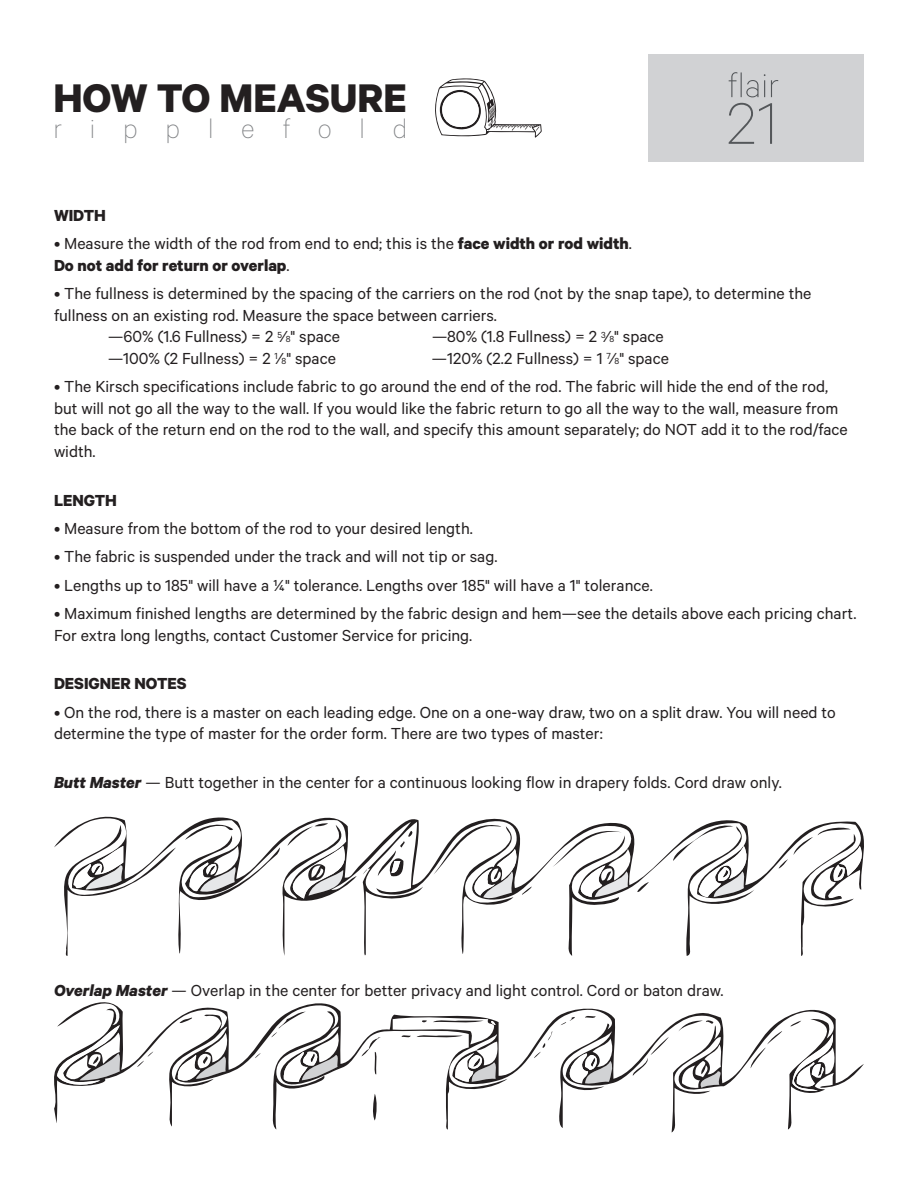
<style>
.page{position:relative;width:918px;height:1188px;background:#fff}
.page>*{position:absolute;margin:0;border:0;box-sizing:border-box;transform-origin:0 0}
.t1{font:700 45px "Calibre";color:#231f20}
.t2{font:100 30px "Calibre";letter-spacing:.93em;color:#808285}
.CHART_PAGES_-_TABLE{font:18px/21.6px "Calibre";color:#231f20}
.FRONT_PAGES_-_TITLE{font:18px/21.6px "Calibre";color:#231f20}
.CHART_PAGES_-_TABLE-2{font:700 18px "Calibre";color:#231f20}
.s1{font-weight:700}
.s2{font-weight:400}
.s3{font-size:9.9px}
.s4{font-weight:700;font-style:italic}
</style>
<div class="page">
<svg style="left:435px;top:78px;width:107px;height:60px"></svg>
<div style="left:648px;top:54px;width:216px;height:108px;background:#d1d2d4"></div>
<svg style="left:729px;top:72px;width:49px;height:25px"></svg>
<svg style="left:729px;top:103px;width:43px;height:41px"></svg>
<svg style="left:54px;top:816px;width:805px;height:140px"></svg>
<svg style="left:673px;top:823px;width:89px;height:133px"></svg>
<svg style="left:378px;top:831px;width:39px;height:47px"></svg>
<svg style="left:779px;top:825px;width:85px;height:131px"></svg>
<svg style="left:60px;top:818px;width:294px;height:138px"></svg>
<svg style="left:434px;top:818px;width:99px;height:138px"></svg>
<svg style="left:553px;top:825px;width:97px;height:131px"></svg>
<svg style="left:54px;top:1002px;width:810px;height:131px"></svg>
<svg style="left:454px;top:1051px;width:44px;height:31px"></svg>
<svg style="left:393px;top:1015px;width:103px;height:30px"></svg>
<svg style="left:678px;top:1019px;width:35px;height:14px"></svg>
<svg style="left:57px;top:1025px;width:65px;height:62px"></svg>
<svg style="left:361px;top:1037px;width:20px;height:38px"></svg>
<svg style="left:254px;top:1052px;width:9px;height:7px"></svg>
<svg style="left:270px;top:1011px;width:72px;height:71px"></svg>
<svg style="left:533px;top:1014px;width:82px;height:70px"></svg>
<svg style="left:632px;top:1037px;width:37px;height:39px"></svg>
<svg style="left:136px;top:1018px;width:94px;height:66px"></svg>
<svg style="left:734px;top:1021px;width:103px;height:71px"></svg>
<h1 class="t1" style="left:53px;top:71px;width:355px">HOW TO MEASURE</h1>
<h2 class="t2" style="left:53px;top:111px;width:355px">ripplefold</h2>
<p class="CHART_PAGES_-_TABLE-2" style="left:54px;top:204px;width:53px">WIDTH</p>
<p class="CHART_PAGES_-_TABLE" style="left:54px;top:232px;width:579px">• Measure the width of the rod from end to end; this is the <span class="s1">face width or rod width</span>.</p>
<p class="CHART_PAGES_-_TABLE-2" style="left:54px;top:254px;width:237px">Do not add for return or overlap<span class="s2">.</span></p>
<p class="CHART_PAGES_-_TABLE" style="left:54px;top:282px;width:759px">• The fullness is determined by the spacing of the carriers on the rod (not by the snap tape), to determine the fullness on an existing rod. Measure the space between carriers.</p>
<p class="CHART_PAGES_-_TABLE" style="left:108px;top:325px;width:234px">—60% (1.6 Fullness) = 2 <sup>5</sup>⁄<span class="s3">8</span>" space</p>
<p class="CHART_PAGES_-_TABLE" style="left:432px;top:325px;width:233px">—80% (1.8 Fullness) = 2 <sup>3</sup>⁄<span class="s3">8</span>" space</p>
<p class="CHART_PAGES_-_TABLE" style="left:108px;top:347px;width:229px">—100% (2 Fullness) = 2 <sup>1</sup>⁄<span class="s3">8</span>" space</p>
<p class="CHART_PAGES_-_TABLE" style="left:432px;top:347px;width:238px">—120% (2.2 Fullness) = 1 <sup>7</sup>⁄<span class="s3">8</span>" space</p>
<p class="CHART_PAGES_-_TABLE" style="left:54px;top:375px;width:795px">• The Kirsch specifications include fabric to go around the end of the rod. The fabric will hide the end of the rod, but will not go all the way to the wall. If you would like the fabric return to go all the way to the wall, measure from the back of the return end on the rod to the wall, and specify this amount separately; do NOT add it to the rod/face width.</p>
<p class="CHART_PAGES_-_TABLE-2" style="left:54px;top:489px;width:64px">LENGTH</p>
<p class="CHART_PAGES_-_TABLE" style="left:54px;top:517px;width:420px">• Measure from the bottom of the rod to your desired length.</p>
<p class="CHART_PAGES_-_TABLE" style="left:54px;top:545px;width:445px">• The fabric is suspended under the track and will not tip or sag.</p>
<p class="FRONT_PAGES_-_TITLE" style="left:54px;top:574px;width:600px">• Lengths up to 185" will have a ¼" tolerance. Lengths over 185" will have a 1" tolerance.</p>
<p class="FRONT_PAGES_-_TITLE" style="left:54px;top:602px;width:804px">• Maximum finished lengths are determined by the fabric design and hem—see the details above each pricing chart.<br>For extra long lengths, contact Customer Service for pricing.</p>
<p class="CHART_PAGES_-_TABLE-2" style="left:54px;top:673px;width:134px">DESIGNER NOTES</p>
<p class="CHART_PAGES_-_TABLE" style="left:54px;top:700px;width:783px">• On the rod, there is a master on each leading edge. One on a one-way draw, two on a split draw. You will need to determine the type of master for the order form. There are two types of master:</p>
<p class="CHART_PAGES_-_TABLE" style="left:54px;top:771px;width:729px"><span class="s4">Butt Master</span> — Butt together in the center for a continuous looking flow in drapery folds. Cord draw only.</p>
<p class="CHART_PAGES_-_TABLE" style="left:54px;top:979px;width:671px"><span class="s4">Overlap Master</span> — Overlap in the center for better privacy and light control. Cord or baton draw.</p>
</div>
